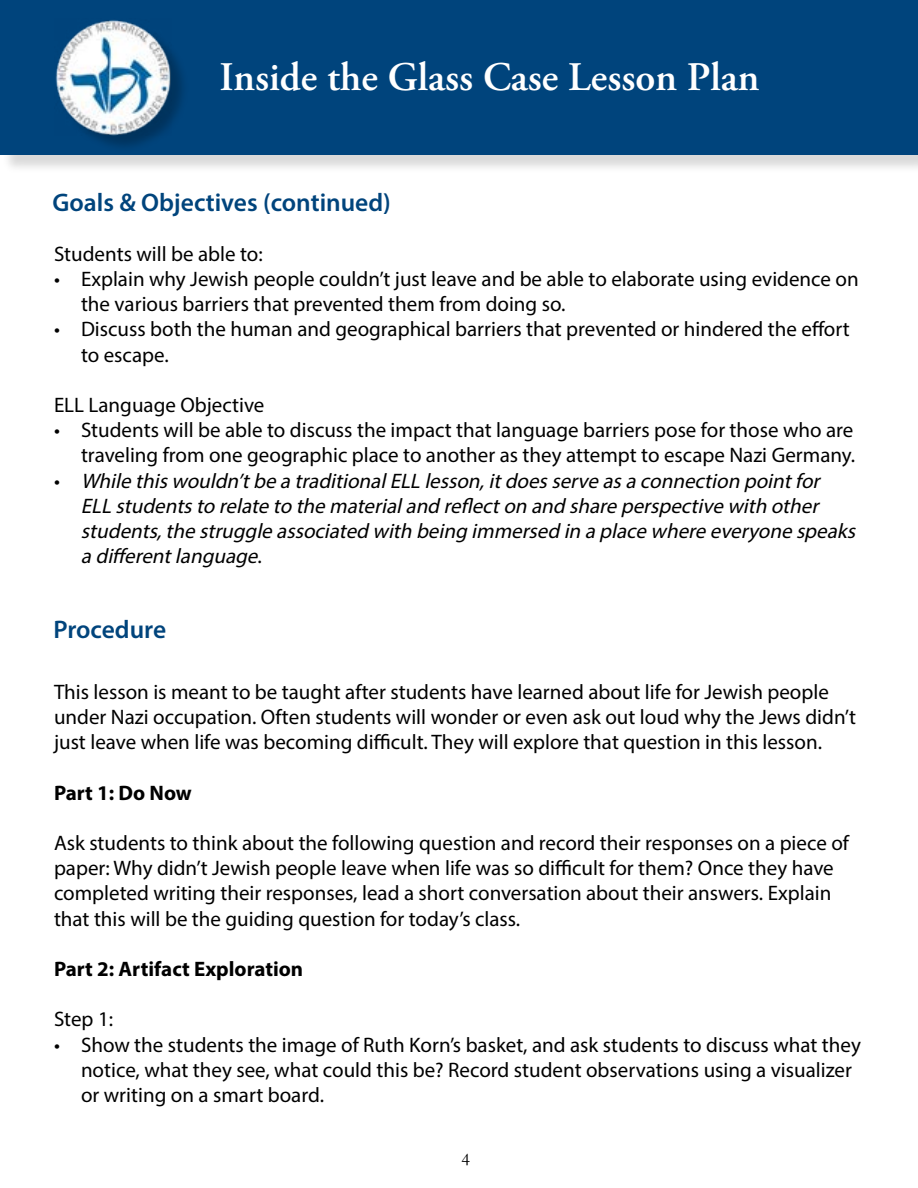
<style>
.page{position:relative;width:918px;height:1188px;background:#fff}
.page>*{position:absolute;margin:0;border:0;box-sizing:border-box;transform-origin:0 0}
.t1{font:600 54px "Adobe Garamond Pro";color:#fff}
.t2{font:600 40.5px "Adobe Garamond Pro";color:#fff}
.t3{font:600 25.5px "Myriad Pro";color:#00447c}
.t4{font:21px/25.2px "Myriad Pro";color:#000}
.t5{font:italic 21px/25.2px "Myriad Pro";color:#000}
.t6{font:700 21px "Myriad Pro";color:#000}
.t7{font:18px "Garamond";color:#000}
.s1{font-style:normal}
</style>
<div class="page">
<div style="left:3px;top:3px;width:915px;height:171px;background:#000;opacity:.15"></div>
<div style="left:0;top:0;width:918px;height:154px;background:#00447c"></div>
<div style="left:58px;top:24px;width:131px;height:129px;background:#000;opacity:.24"></div>
<img style="left:55px;top:20px;width:116px;height:115px">
<h1 class="t1" style="left:222px;top:41px;width:582px">Teacher Companion Guide</h1>
<h2 class="t2" style="left:220px;top:53px;width:541px">Inside the Glass Case Lesson Plan</h2>
<p class="t3" style="left:52px;top:186px;width:340px">Goals &amp; Objectives (continued)</p>
<p class="t4" style="left:54px;top:241px;width:210px">Students will be able to:</p>
<p class="t4" style="left:81px;top:266px;width:779px;text-indent:-27px">• Explain why Jewish people couldn’t just leave and be able to elaborate using evidence on the various barriers that prevented them from doing so.</p>
<p class="t4" style="left:81px;top:316px;width:770px;text-indent:-27px">• Discuss both the human and geographical barriers that prevented or hindered the effort to escape.</p>
<p class="t4" style="left:54px;top:392px;width:212px">ELL Language Objective</p>
<p class="t4" style="left:54px;top:417px;width:803px;text-align:right">• Students will be able to discuss the impact that language barriers pose for those who are traveling from one geographic place to another as they attempt to escape Nazi Germany.</p>
<p class="t5" style="left:81px;top:468px;width:781px;text-indent:-27px"><span class="s1">•</span> While thiswouldn’tbe a traditionalELLlesson,itdoesserve asa connection pointfor ELLstudentsto relate to the materialand reflecton and share perspective with other students,the struggle associated with being immersed in a place where everyone speaks a differentlanguage<span class="s1">.</span></p>
<p class="t3" style="left:53px;top:613px;width:114px">Procedure</p>
<p class="t4" style="left:54px;top:679px;width:804px">This lesson is meant to be taught after students have learned about life for Jewish people under Nazi occupation. Often students will wonder or even ask out loud why the Jews didn’t just leave when life was becoming difficult. They will explore that question in this lesson.</p>
<p class="t6" style="left:54px;top:779px;width:139px">Part 1: Do Now</p>
<p class="t4" style="left:54px;top:830px;width:797px">Ask students to think about the following question and record their responses on a piece of paper: Why didn’t Jewish people leave when life was so difficult for them? Once they have completed writing their responses, lead a short conversation about their answers. Explain that this will be the guiding question for today’s class.</p>
<p class="t6" style="left:54px;top:955px;width:251px">Part 2: Artifact Exploration</p>
<p class="t4" style="left:54px;top:1007px;width:61px">Step 1:</p>
<p class="t4" style="left:81px;top:1032px;width:781px;text-indent:-27px">• Show the students the image of Ruth Korn’s basket, and ask students to discuss what they notice, what they see, what could this be? Record student observations using a visualizer or writing on a smart board.</p>
<p class="t7" style="left:462px;top:1147px;width:10px">4</p>
</div>
